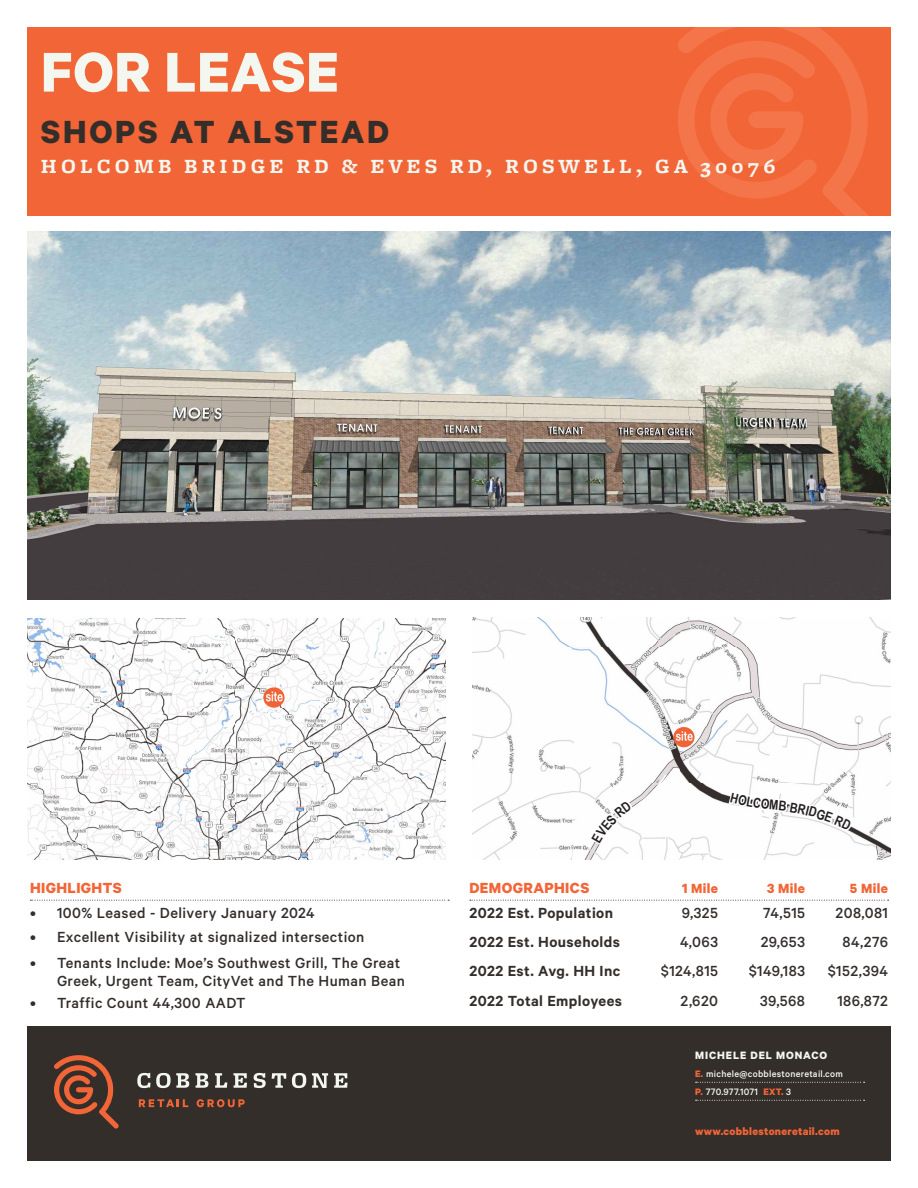
<style>
.page{position:relative;width:918px;height:1188px;background:#fff}
.page>*{position:absolute;margin:0;border:0;box-sizing:border-box;transform-origin:0 0}
.t1{font:700 63px "Calibre";letter-spacing:.01em;color:#f3f7f0}
.t2{font:700 36px "Calibre";letter-spacing:.075em;color:#342e2b}
.t3{font:700 21px "Freight Micro";letter-spacing:.2em;color:#f3f7f0}
.t4{font:500 16.5px/18px "Calibre";letter-spacing:.025em;color:#342e2b;text-align:right}
.t5{font:600 16.5px "Calibre";letter-spacing:.025em;color:#342e2b}
.t6{font:700 16.5px "Calibre";letter-spacing:.025em;color:#f26537}
.t7{font:700 15px "Calibre";letter-spacing:.025em;color:#f26537}
.t8{font:700 12px "Calibre";letter-spacing:.025em;color:#f26537}
.t9{font:700 12px "Calibre";letter-spacing:.075em;color:#f3f7f0}
.t10{font:500 10.5px "Calibre";letter-spacing:.025em;color:#f3f7f0}
.t11{font:500 10.35px "Calibre";letter-spacing:.025em;color:#f3f7f0}
.s1{font-weight:700;font-size:10.5px;color:#f26537}
.s2{font-weight:700;color:#f26537}
</style>
<div class="page">
<img style="left:28px;top:619px;width:418px;height:241px">
<img style="left:472px;top:618px;width:418px;height:241px">
<div style="left:27px;top:1026px;width:864px;height:135px;background:#342e2b"></div>
<svg style="left:696px;top:1082px;width:169px;height:1px"></svg>
<svg style="left:696px;top:1100px;width:169px;height:1px"></svg>
<div style="left:27px;top:27px;width:864px;height:189px;background:#f26537"></div>
<svg style="left:678px;top:27px;width:190px;height:189px"></svg>
<svg style="left:137px;top:1073px;width:52px;height:15px"></svg>
<svg style="left:195px;top:1073px;width:13px;height:15px"></svg>
<svg style="left:215px;top:1073px;width:12px;height:15px"></svg>
<svg style="left:233px;top:1073px;width:14px;height:15px"></svg>
<svg style="left:254px;top:1073px;width:12px;height:15px"></svg>
<svg style="left:272px;top:1073px;width:14px;height:15px"></svg>
<svg style="left:292px;top:1073px;width:14px;height:15px"></svg>
<svg style="left:312px;top:1073px;width:16px;height:15px"></svg>
<svg style="left:334px;top:1073px;width:14px;height:15px"></svg>
<svg style="left:139px;top:1099px;width:49px;height:8px"></svg>
<svg style="left:197px;top:1099px;width:48px;height:8px"></svg>
<svg style="left:54px;top:1055px;width:65px;height:74px"></svg>
<img style="left:28px;top:232px;width:862px;height:368px">
<img style="left:263px;top:687px;width:22px;height:21px">
<img style="left:673px;top:727px;width:22px;height:20px">
<svg style="left:30px;top:900px;width:419px;height:1px"></svg>
<svg style="left:470px;top:900px;width:419px;height:1px"></svg>
<svg style="left:730px;top:793px;width:122px;height:37px"></svg>
<svg style="left:592px;top:773px;width:75px;height:72px"></svg>
<p class="t1" style="left:41px;top:33px;width:299px">FOR LEASE</p>
<p class="t2" style="left:41px;top:110px;width:350px">SHOPS AT ALSTEAD</p>
<p class="t3" style="left:41px;top:155px;width:736px">HOLCOMB BRIDGE RD &amp; EVES RD, ROSWELL, GA 30076</p>
<p class="t6" style="left:30px;top:878px;width:93px">HIGHLIGHTS</p>
<p class="t4" style="left:30px;top:904px;width:286px">• 100% Leased - Delivery January 2024</p>
<p class="t4" style="left:30px;top:928px;width:336px">• Excellent Visibility at signalized intersection</p>
<p class="t4" style="left:30px;top:953px;width:376px">• Tenants Include: Moe’s Southwest Grill, The Great<br>Greek, Urgent Team, CityVet and The Human Bean</p>
<p class="t4" style="left:30px;top:994px;width:217px">• Traffic Count 44,300 AADT</p>
<p class="t6" style="left:470px;top:878px;width:121px">DEMOGRAPHICS</p>
<p class="t7" style="left:682px;top:879px;width:38px">1 Mile</p>
<p class="t7" style="left:767px;top:879px;width:39px">3 Mile</p>
<p class="t7" style="left:850px;top:879px;width:40px">5 Mile</p>
<p class="t5" style="left:470px;top:903px;width:145px">2022 Est. Population</p>
<p class="t4" style="left:682px;top:903px;width:38px">9,325</p>
<p class="t4" style="left:763px;top:903px;width:43px">74,515</p>
<p class="t4" style="left:836px;top:903px;width:54px">208,081</p>
<p class="t5" style="left:470px;top:932px;width:152px">2022 Est. Households</p>
<p class="t4" style="left:680px;top:932px;width:40px">4,063</p>
<p class="t4" style="left:761px;top:932px;width:46px">29,653</p>
<p class="t4" style="left:843px;top:932px;width:47px">84,276</p>
<p class="t5" style="left:470px;top:961px;width:152px">2022 Est. Avg. HH Inc</p>
<p class="t4" style="left:661px;top:962px;width:59px">$124,815</p>
<p class="t4" style="left:749px;top:962px;width:58px">$149,183</p>
<p class="t4" style="left:828px;top:962px;width:62px">$152,394</p>
<p class="t5" style="left:470px;top:991px;width:154px">2022 Total Employees</p>
<p class="t4" style="left:681px;top:991px;width:39px">2,620</p>
<p class="t4" style="left:760px;top:991px;width:46px">39,568</p>
<p class="t4" style="left:837px;top:991px;width:52px">186,872</p>
<p class="t9" style="left:695px;top:1048px;width:134px">MICHELE DEL MONACO</p>
<p class="t11" style="left:695px;top:1068px;width:149px"><span class="s1">E.</span> michele@cobblestoneretail.com</p>
<p class="t10" style="left:695px;top:1086px;width:97px"><span class="s2">P.</span> 770.977.1071 <span class="s2">EXT.</span> 3</p>
<p class="t8" style="left:695px;top:1124px;width:146px">www.cobblestoneretail.com</p>
</div>
